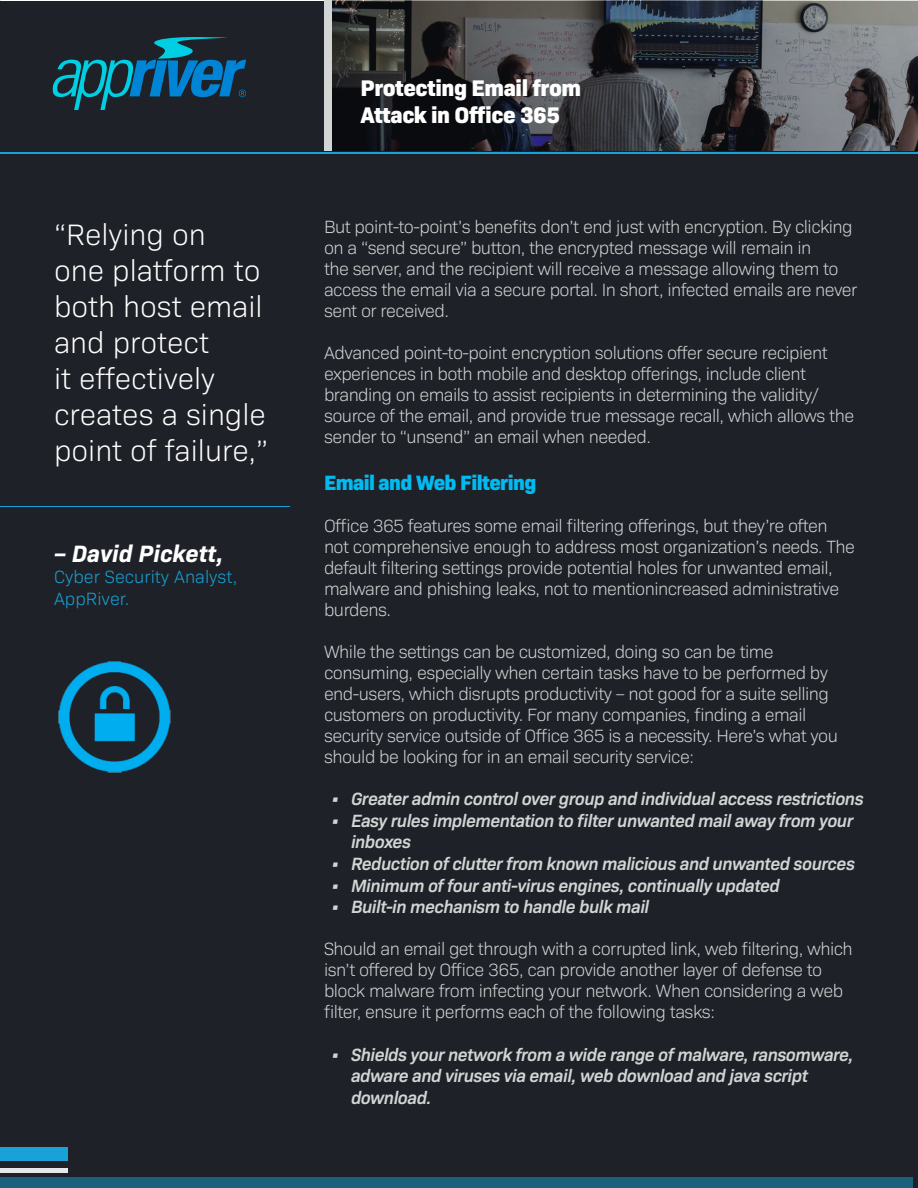
<style>
.page{position:relative;width:918px;height:1188px;background:#fff}
.page>*{position:absolute;margin:0;border:0;box-sizing:border-box;transform-origin:0 0}
.t1{font:300 30px/36px "Bio Sans";color:#fff}
.t2{font:italic 700 24px "Bio Sans";color:#fff}
.t3{font:800 22.95px/27px "Bio Sans";letter-spacing:-.02em;color:#fff}
.t4{font:800 21px "Bio Sans";letter-spacing:-.03em;color:#00baf1}
.t5{font:300 18px/21px "Bio Sans";letter-spacing:-.03em;color:#d3d5d5}
.t6{font:italic 600 18px/21.6px "Bio Sans";letter-spacing:-.03em;color:#d3d5d5}
.t7{font:300 18px/21.6px "Bio Sans";color:#19a2d7}
</style>
<div class="page">
<div style="left:0;top:1px;width:918px;height:1186px;background:#1e2127"></div>
<div style="left:0;top:1177px;width:912px;height:11px;background:#1b617e"></div>
<svg style="left:53px;top:37px;width:193px;height:73px"></svg>
<img style="left:58px;top:661px;width:113px;height:112px">
<img style="left:331px;top:0;width:587px;height:150px">
<hr style="left:0;top:152px;width:918px;height:1px;background:#19a2d7">
<div style="left:0;top:1148px;width:68px;height:13px;background:#19a2d7"></div>
<div style="left:0;top:1168px;width:68px;height:5px;background:#e5e9eb"></div>
<hr style="left:0;top:506px;width:289px;height:1px;background:#19a2d7">
<div style="left:324px;top:0;width:7px;height:150px;background:#d3d5d5"></div>
<p class="t1" style="left:54px;top:214px;width:216px">“Relying on<br>one platform to both host email and protect<br>it effectively creates a single point of failure,”</p>
<p class="t2" style="left:54px;top:535px;width:171px">– David Pickett,</p>
<p class="t7" style="left:54px;top:565px;width:185px">Cyber Security Analyst,<br>AppRiver.</p>
<p class="t3" style="left:360px;top:73px;width:222px">Protecting Email from<br>Attack in Office 365</p>
<p class="t5" style="left:324px;top:215px;width:535px">But point-to-point’s benefits don’t end just with encryption. By clicking on a “send secure” button, the encrypted message will remain in<br>the server, and the recipient will receive a message allowing them to access the email via a secure portal. In short, infected emails are never sent or received.</p>
<p class="t5" style="left:324px;top:341px;width:532px">Advanced point-to-point encryption solutions offer secure recipient experiences in both mobile and desktop offerings, include client branding on emails to assist recipients in determining the validity/ source of the email, and provide true message recall, which allows the sender to “unsend” an email when needed.</p>
<p class="t4" style="left:324px;top:466px;width:214px">Email and Web Filtering</p>
<p class="t5" style="left:324px;top:513px;width:532px">Office 365 features some email filtering offerings, but they’re often not comprehensive enough to address most organization’s needs. The default filtering settings provide potential holes for unwanted email, malware and phishing leaks, not to mentionincreased administrative burdens.</p>
<p class="t5" style="left:324px;top:639px;width:515px">While the settings can be customized, doing so can be time consuming, especially when certain tasks have to be performed by end-users, which disrupts productivity – not good for a suite selling customers on productivity. For many companies, finding a email security service outside of Office 365 is a necessity. Here’s what you should be looking for in an email security service:</p>
<p class="t6" style="left:331px;top:787px;width:534px">• Greater admin control over group and individual access restrictions</p>
<p class="t6" style="left:351px;top:808px;width:504px;text-indent:-20px">• Easy rules implementation to filter unwanted mail away from your inboxes</p>
<p class="t6" style="left:331px;top:851px;width:526px">• Reduction of clutter from known malicious and unwanted sources</p>
<p class="t6" style="left:331px;top:873px;width:451px">• Minimum of four anti-virus engines, continually updated</p>
<p class="t6" style="left:331px;top:895px;width:320px">• Built-in mechanism to handle bulk mail</p>
<p class="t5" style="left:324px;top:937px;width:530px">Should an email get through with a corrupted link, web filtering, which isn’t offered by Office 365, can provide another layer of defense to block malware from infecting your network. When considering a web filter, ensure it performs each of the following tasks:</p>
<p class="t6" style="left:351px;top:1042px;width:504px;text-indent:-20px">• Shields your network from a wide range of malware, ransomware, adware and viruses via email, web download and java script download.</p>
</div>
